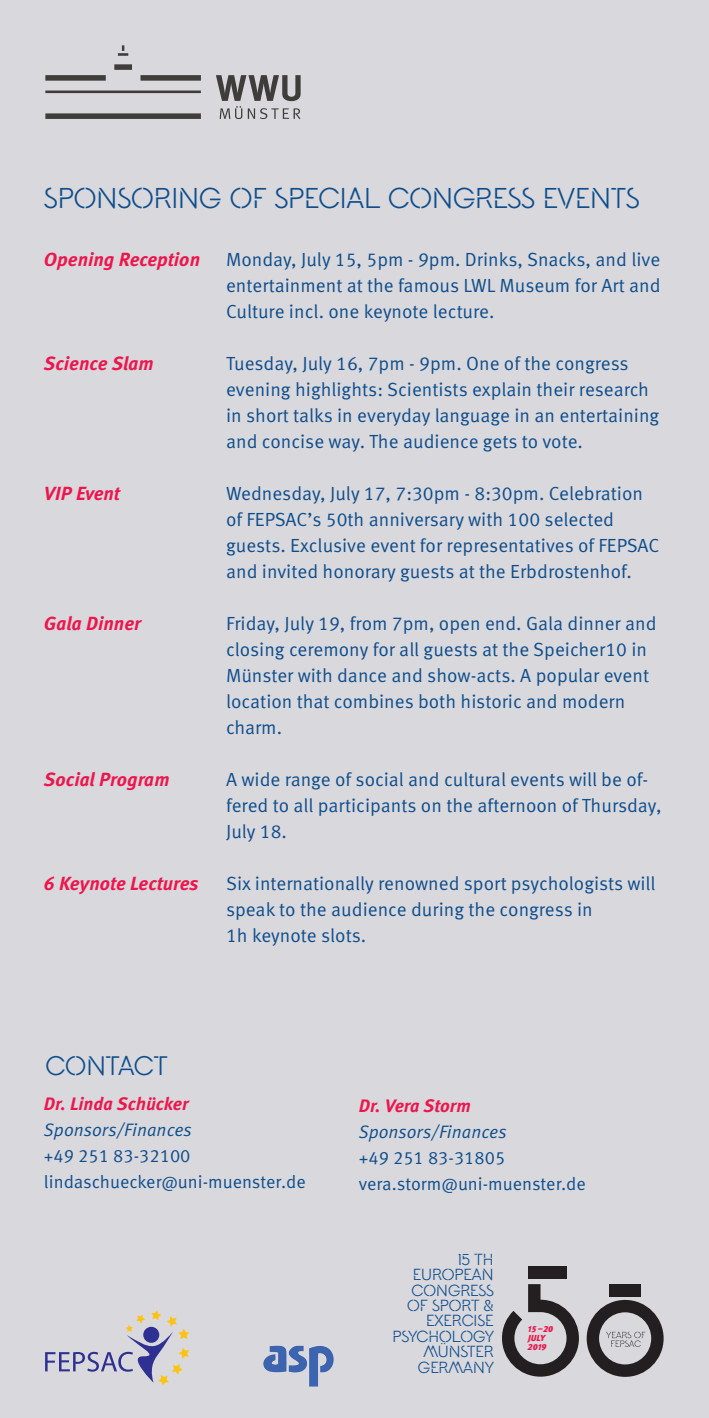
<style>
.page{position:relative;width:709px;height:1418px;background:#fff}
.page>*{position:absolute;margin:0;border:0;box-sizing:border-box;transform-origin:0 0}
.t1{font:30px "Fram S";color:#0f4e8b}
.t2{font:28px "Fram S";color:#0f4e8b}
.t3{font:19px/26px "Meta OT";color:#0f4e8b}
.t4{font:italic 700 19px "Meta OT";color:#ed164c}
.t5{font:18px/26px "Meta OT";color:#0f4e8b}
.t6{font:italic 18px "Meta OT";color:#0f4e8b}
.t7{font:italic 700 18px "Meta OT";color:#ed164c}
.t8{font:16.8px/15.4px "Fram S";color:#0f4e8b;text-align:right}
.t9{font:italic 900 8.8px/8.8px "Meta OT";color:#ed164c}
</style>
<div class="page">
<div style="left:0;top:0;width:709px;height:1417px;background:#d9d8dd"></div>
<svg style="left:586px;top:1299px;width:77px;height:77px"></svg>
<svg style="left:502px;top:1284px;width:77px;height:92px"></svg>
<div style="left:528px;top:1266px;width:38px;height:13px;background:#231f20"></div>
<div style="left:609px;top:1283px;width:32px;height:13px;background:#231f20"></div>
<svg style="left:45px;top:45px;width:255px;height:74px"></svg>
<svg style="left:45px;top:1310px;width:144px;height:75px"></svg>
<img style="left:263px;top:1345px;width:71px;height:42px">
<h1 class="t1" style="left:44px;top:180px;width:597px">SPONSORING OF SPECIAL CONGRESS EVENTS</h1>
<p class="t4" style="left:44px;top:248px;width:158px">Opening Reception</p>
<p class="t3" style="left:226px;top:247px;width:436px;text-align:justify">Monday, July 15, 5pm - 9pm. Drinks, Snacks, and live entertainment at the famous LWL Museum for Art and Culture incl. one keynote lecture.</p>
<p class="t4" style="left:44px;top:352px;width:111px">Science Slam</p>
<p class="t3" style="left:226px;top:351px;width:435px">Tuesday, July 16, 7pm - 9pm. One of the congress evening highlights: Scientists explain their research in short talks in everyday language in an entertaining and concise way. The audience gets to vote.</p>
<p class="t4" style="left:44px;top:482px;width:77px">VIP Event</p>
<p class="t3" style="left:226px;top:481px;width:435px">Wednesday, July 17, 7:30pm - 8:30pm. Celebration of FEPSAC’s 50th anniversary with 100 selected guests. Exclusive event for representatives of FEPSAC and invited honorary guests at the Erbdrostenhof.</p>
<p class="t4" style="left:44px;top:612px;width:99px">Gala Dinner</p>
<p class="t3" style="left:226px;top:611px;width:432px">Friday, July 19, from 7pm, open end. Gala dinner and closing ceremony for all guests at the Speicher10 in Münster with dance and show-acts. A popular event location that combines both historic and modern charm.</p>
<p class="t4" style="left:44px;top:768px;width:127px">Social Program</p>
<p class="t3" style="left:226px;top:767px;width:437px">A wide range of social and cultural events will be of&shy;fered to all participants on the afternoon of Thursday,<br>July 18.</p>
<p class="t4" style="left:44px;top:872px;width:156px">6 Keynote Lectures</p>
<p class="t3" style="left:226px;top:871px;width:431px">Six internationally renowned sport psychologists will speak to the audience during the congress in<br>1h keynote slots.</p>
<h2 class="t2" style="left:45px;top:1048px;width:124px">CONTACT</h2>
<p class="t7" style="left:44px;top:1092px;width:146px">Dr. Linda Schücker</p>
<p class="t6" style="left:44px;top:1119px;width:149px">Sponsors/Finances</p>
<p class="t5" style="left:44px;top:1143px;width:263px">+49 251 83-32100 lindaschuecker@uni-muenster.de</p>
<p class="t7" style="left:359px;top:1094px;width:114px">Dr. Vera Storm</p>
<p class="t6" style="left:359px;top:1120px;width:149px">Sponsors/Finances</p>
<p class="t5" style="left:359px;top:1144px;width:229px">+49 251 83-31805 vera.storm@uni-muenster.de</p>
<p class="t8" style="left:392px;top:1251px;width:103px">15 TH<br>EUROPEAN<br>CONGRESS<br>OF SPORT &amp;<br>EXERCISE<br>PSYCHOLOGY<br>MÜNSTER<br>GERMANY</p>
<p class="t9" style="left:528px;top:1324px;width:27px">15–20<br>JULY<br>2019</p>
</div>
